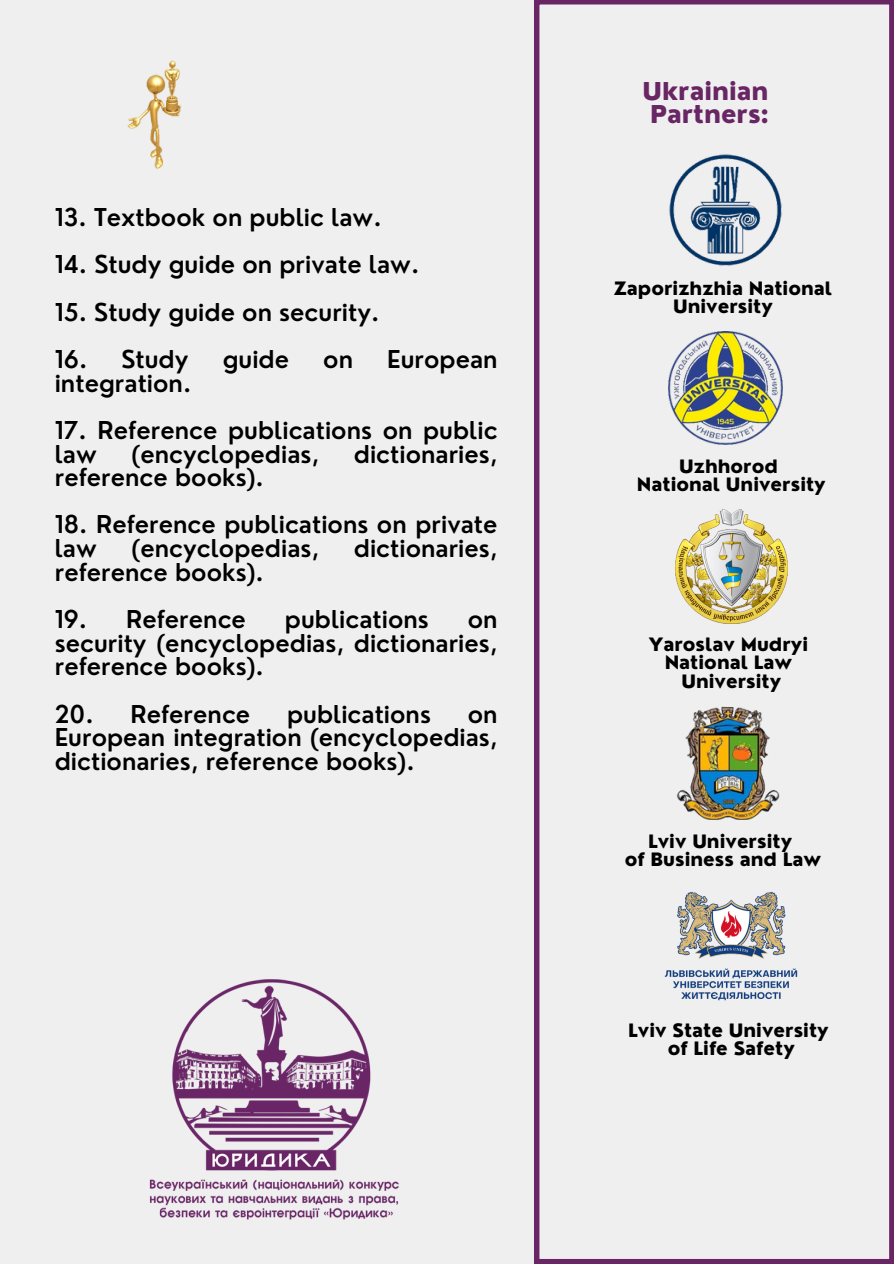
<style>
.page{position:relative;width:894px;height:1264px;background:#fff}
.page>*{position:absolute;margin:0;border:0;box-sizing:border-box;transform-origin:0 0}
.t1{font:600 24px/23.7px "Nourd";color:#000}
.t2{font:800 24px/23.7px "Nourd";color:#692665;text-align:center}
.t3{font:800 18px/18px "Nourd";color:#000;text-align:center}
</style>
<div class="page">
<div style="left:0;top:0;width:893px;height:1263px;background:#efefef"></div>
<svg style="left:535px;top:0;width:358px;height:1263px"></svg>
<img style="left:668px;top:153px;width:114px;height:114px">
<img style="left:668px;top:331px;width:114px;height:114px">
<img style="left:675px;top:509px;width:112px;height:114px">
<img style="left:671px;top:706px;width:119px;height:113px">
<img style="left:656px;top:884px;width:149px;height:124px">
<img style="left:127px;top:60px;width:55px;height:109px">
<img style="left:149px;top:979px;width:250px;height:241px">
<p class="t1" style="left:55px;top:205px;width:328px">13. Textbook on public law.</p>
<p class="t1" style="left:55px;top:252px;width:366px">14. Study guide on private law.</p>
<p class="t1" style="left:55px;top:300px;width:326px">15. Study guide on security.</p>
<p class="t1" style="left:55px;top:347px;width:135px">16. Study</p>
<p class="t1" style="left:223px;top:347px;width:68px">guide</p>
<p class="t1" style="left:323px;top:347px;width:31px">on</p>
<p class="t1" style="left:387px;top:347px;width:112px">European</p>
<p class="t1" style="left:55px;top:371px;width:138px">integration.</p>
<p class="t1" style="left:55px;top:418px;width:444px">17. Reference publications on public law</p>
<p class="t1" style="left:131px;top:441px;width:189px">(encyclopedias,</p>
<p class="t1" style="left:354px;top:441px;width:145px">dictionaries,</p>
<p class="t1" style="left:55px;top:465px;width:210px">reference books).</p>
<p class="t1" style="left:55px;top:512px;width:444px">18. Reference publications on private law</p>
<p class="t1" style="left:131px;top:536px;width:189px">(encyclopedias,</p>
<p class="t1" style="left:354px;top:536px;width:145px">dictionaries,</p>
<p class="t1" style="left:55px;top:560px;width:210px">reference books).</p>
<h1 class="t1" style="left:55px;top:607px;width:193px">19. Reference</h1>
<h1 class="t1" style="left:285px;top:607px;width:145px">publications</h1>
<h1 class="t1" style="left:55px;top:607px;width:444px;text-align:justify;text-indent:413px">on security (encyclopedias, dictionaries, reference books).</h1>
<h1 class="t1" style="left:55px;top:701px;width:197px">20. Reference</h1>
<h1 class="t1" style="left:287px;top:701px;width:145px">publications</h1>
<h1 class="t1" style="left:55px;top:701px;width:444px;text-align:justify;text-indent:413px">on European integration (encyclopedias, dictionaries, reference books).</h1>
<h1 class="t2" style="left:642px;top:79px;width:128px">Ukrainian<br>Partners:</h1>
<p class="t3" style="left:613px;top:279px;width:220px">Zaporizhzhia National<br>University</p>
<p class="t3" style="left:679px;top:457px;width:100px">Uzhhorod</p>
<p class="t3" style="left:636px;top:475px;width:190px">National University</p>
<p class="t3" style="left:648px;top:635px;width:161px">Yaroslav Mudryi</p>
<p class="t3" style="left:664px;top:653px;width:129px">National Law</p>
<p class="t3" style="left:681px;top:671px;width:101px">University</p>
<p class="t3" style="left:648px;top:832px;width:146px">Lviv University</p>
<p class="t3" style="left:624px;top:850px;width:198px">of Business and Law</p>
<p class="t3" style="left:628px;top:1020px;width:202px">Lviv State University</p>
<p class="t3" style="left:667px;top:1038px;width:129px">of Life Safety</p>
</div>
